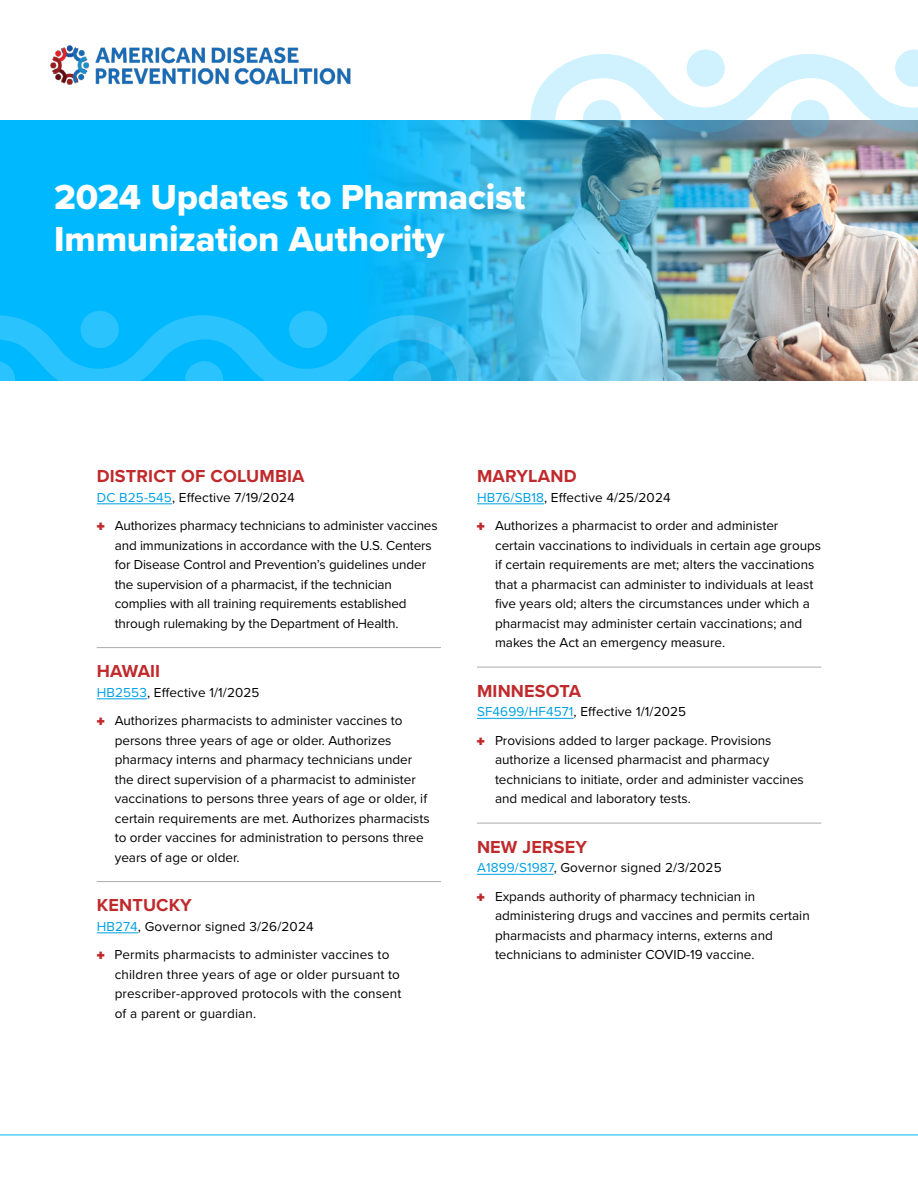
<style>
.page{position:relative;width:918px;height:1188px;background:#fff}
.page>*{position:absolute;margin:0;border:0;box-sizing:border-box;transform-origin:0 0}
.t1{font:36px/42px "Proxima Nova Extrabld";letter-spacing:-.005em;color:#fff}
.t2{font:700 18px "Proxima Nova";letter-spacing:.01em;color:#c02a2c}
.t3{font:13.5px/19.5px "Proxima Nova";color:#000}
.s1{color:#00a0e3}
.s2{color:#c02a2c}
</style>
<div class="page">
<img style="left:821px;top:135px;width:97px;height:246px">
<img style="left:0;top:120px;width:821px;height:261px">
<svg style="left:0;top:297px;width:482px;height:84px;background:#14baf9"></svg>
<svg style="left:0;top:361px;width:15px;height:20px"></svg>
<svg style="left:185px;top:361px;width:38px;height:37px"></svg>
<svg style="left:393px;top:361px;width:38px;height:37px"></svg>
<div style="left:289px;top:311px;width:38px;height:37px;background:#2bc3fd;border-radius:50%"></div>
<div style="left:81px;top:311px;width:38px;height:37px;background:#2bc3fd;border-radius:50%"></div>
<img style="left:50px;top:45px;width:301px;height:40px">
<svg style="left:583px;top:100px;width:38px;height:37px"></svg>
<div style="left:791px;top:100px;width:38px;height:37px;background:#6f96ab;border-radius:50%"></div>
<svg style="left:530px;top:49px;width:388px;height:86px"></svg>
<div style="left:687px;top:49px;width:38px;height:38px;background:#d0f2fe;border-radius:50%"></div>
<hr style="left:97px;top:503px;width:75px;height:1px;background:#00a0e3">
<hr style="left:97px;top:647px;width:344px;height:1px;background:#ababab">
<hr style="left:97px;top:698px;width:50px;height:1px;background:#00a0e3">
<hr style="left:97px;top:881px;width:344px;height:1px;background:#ababab">
<hr style="left:97px;top:932px;width:41px;height:1px;background:#00a0e3">
<hr style="left:477px;top:503px;width:67px;height:1px;background:#00a0e3">
<hr style="left:477px;top:667px;width:344px;height:1px;background:#ababab">
<hr style="left:477px;top:718px;width:97px;height:1px;background:#00a0e3">
<hr style="left:477px;top:823px;width:344px;height:1px;background:#ababab">
<hr style="left:477px;top:874px;width:77px;height:1px;background:#00a0e3">
<hr style="left:0;top:1135px;width:918px;height:1px;background:#00b8fd">
<h1 class="t1" style="left:54px;top:175px;width:473px">2024 Updates to Pharmacist<br>Immunization Authority</h1>
<h2 class="t2" style="left:97px;top:463px;width:209px">DISTRICT OF COLUMBIA</h2>
<p class="t3" style="left:97px;top:482px;width:342px;line-height:28.5px"><span class="s1">DC B25-545</span>, Effective 7/19/2024<br><span class="s2">✚</span> Authorizes pharmacy technicians to administer vaccines</p>
<p class="t3" style="left:115px;top:535px;width:319px">and immunizations in accordance with the U.S. Centers for Disease Control and Prevention’s guidelines under the supervision of a pharmacist, if the technician complies with all training requirements established through rulemaking by the Department of Health.</p>
<h2 class="t2" style="left:97px;top:658px;width:65px">HAWAII</h2>
<p class="t3" style="left:97px;top:677px;width:307px;line-height:28.5px"><span class="s1">HB2553</span>, Effective 1/1/2025<br><span class="s2">✚</span> Authorizes pharmacists to administer vaccines to</p>
<p class="t3" style="left:115px;top:730px;width:317px">persons three years of age or older. Authorizes pharmacy interns and pharmacy technicians under the direct supervision of a pharmacist to administer vaccinations to persons three years of age or older, if certain requirements are met. Authorizes pharmacists to order vaccines for administration to persons three years of age or older.</p>
<h2 class="t2" style="left:97px;top:892px;width:97px">KENTUCKY</h2>
<p class="t3" style="left:97px;top:911px;width:294px;line-height:28.5px"><span class="s1">HB274</span>, Governor signed 3/26/2024<br><span class="s2">✚</span> Permits pharmacists to administer vaccines to</p>
<p class="t3" style="left:115px;top:964px;width:288px;text-align:justify">children three years of age or older pursuant to prescriber-approved protocols with the consent of a parent or guardian.</p>
<h2 class="t2" style="left:477px;top:463px;width:101px">MARYLAND</h2>
<p class="t3" style="left:477px;top:482px;width:303px;line-height:28.5px"><span class="s1">HB76/SB18</span>, Effective 4/25/2024<br><span class="s2">✚</span> Authorizes a pharmacist to order and administer</p>
<p class="t3" style="left:495px;top:535px;width:328px">certain vaccinations to individuals in certain age groups if certain requirements are met; alters the vaccinations that a pharmacist can administer to individuals at least five years old; alters the circumstances under which a pharmacist may administer certain vaccinations; and makes the Act an emergency measure.</p>
<h2 class="t2" style="left:477px;top:677px;width:106px">MINNESOTA</h2>
<p class="t3" style="left:477px;top:697px;width:296px;line-height:28.5px"><span class="s1">SF4699/HF4571</span>, Effective 1/1/2025<br><span class="s2">✚</span> Provisions added to larger package. Provisions</p>
<p class="t3" style="left:495px;top:749px;width:310px">authorize a licensed pharmacist and pharmacy technicians to initiate, order and administer vaccines and medical and laboratory tests.</p>
<h2 class="t2" style="left:477px;top:833px;width:112px">NEW JERSEY</h2>
<p class="t3" style="left:477px;top:853px;width:280px;line-height:28.5px"><span class="s1">A1899/S1987</span>, Governor signed 2/3/2025<br><span class="s2">✚</span> Expands authority of pharmacy technician in</p>
<p class="t3" style="left:495px;top:905px;width:316px">administering drugs and vaccines and permits certain pharmacists and pharmacy interns, externs and technicians to administer COVID-19 vaccine.</p>
</div>
